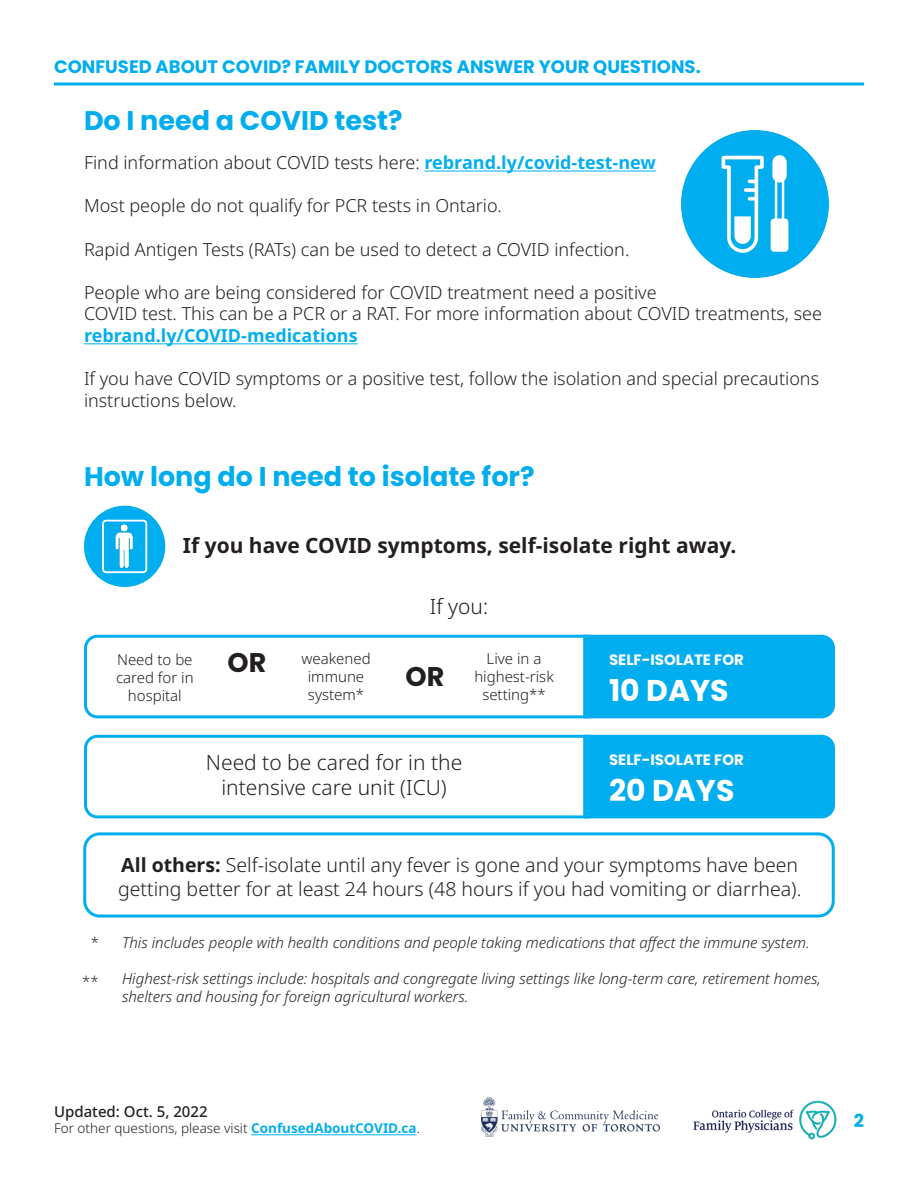
<style>
.page{position:relative;width:918px;height:1188px;background:#fff}
.page>*{position:absolute;margin:0;border:0;box-sizing:border-box;transform-origin:0 0}
.t1{font:700 30px "Poppins";color:#fff}
.subtitle{font:700 27px "Poppins";color:#00aeef}
.t2{font:700 27px "Poppins";color:#231f20}
.t3{font:300 21px/25.2px "Noto Sans";color:#231f20;text-align:center}
.t4{font:700 21px "Noto Sans";color:#231f20}
.t5{font:300 19.5px/23.4px "Noto Sans";color:#231f20}
.t6{font:300 18px/21.6px "Noto Sans";color:#231f20}
.t7{font:700 18px "Poppins";color:#00aeef}
.t8{font:italic 300 15px/18px "Noto Sans";color:#231f20}
.t9{font:300 15px/18px "Noto Sans";color:#231f20;text-align:center}
.t10{font:700 15px "Poppins";color:#fff}
.t11{font:500 15px "Noto Sans";color:#231f20}
.t12{font:300 13.5px "Noto Sans";color:#231f20}
.s1{font-weight:700;color:#00aeef}
.s2{font-weight:700}
</style>
<div class="page">
<svg style="left:54px;top:82px;width:810px;height:4px;background:#3fc2f2"></svg>
<hr style="left:251px;top:1134px;width:166px;height:1px;background:#00aeef">
<img style="left:481px;top:1098px;width:178px;height:39px">
<img style="left:693px;top:1100px;width:144px;height:40px">
<hr style="left:424px;top:171px;width:232px;height:1px;background:#00aeef">
<hr style="left:84px;top:343px;width:274px;height:1px;background:#00aeef">
<img style="left:682px;top:130px;width:147px;height:147px">
<div style="left:591px;top:634px;width:245px;height:85px;background:#00aeef"></div>
<svg style="left:84px;top:634px;width:507px;height:85px"></svg>
<div style="left:591px;top:734px;width:245px;height:85px;background:#00aeef"></div>
<svg style="left:84px;top:734px;width:507px;height:85px"></svg>
<div style="left:85px;top:507px;width:79px;height:79px;background:#00aeef;border-radius:50%"></div>
<div style="left:84px;top:506px;width:81px;height:81px;border:2px solid #00aeef;border-radius:50%"></div>
<img style="left:115px;top:524px;width:18px;height:44px">
<div style="left:102px;top:520px;width:45px;height:53px;border:2px solid #fff;border-radius:3px"></div>
<div style="left:83px;top:832px;width:752px;height:86px;border:3px solid #00aeef;border-radius:15px"></div>
<p class="t7" style="left:54px;top:56px;width:648px">CONFUSED ABOUT COVID? FAMILY DOCTORS ANSWER YOUR QUESTIONS.</p>
<p class="subtitle" style="left:84px;top:105px;width:320px">Do I need a COVID test?</p>
<p class="t6" style="left:84px;top:152px;width:573px">Find information about COVID tests here: <span class="s1">rebrand.ly/covid-test-new</span></p>
<p class="t6" style="left:84px;top:196px;width:420px">Most people do not qualify for PCR tests in Ontario.</p>
<p class="t6" style="left:84px;top:239px;width:547px">Rapid Antigen Tests (RATs) can be used to detect a COVID infection.</p>
<p class="t6" style="left:84px;top:282px;width:739px">People who are being considered for COVID treatment need a positive<br>COVID test. This can be a PCR or a RAT. For more information about COVID treatments, see <span class="s1">rebrand.ly/COVID-medications</span></p>
<p class="t6" style="left:84px;top:368px;width:737px">If you have COVID symptoms or a positive test, follow the isolation and special precautions instructions below.</p>
<p class="subtitle" style="left:84px;top:461px;width:452px">How long do I need to isolate for?</p>
<p class="t4" style="left:183px;top:531px;width:555px">If you have COVID symptoms, self-isolate right away.</p>
<p class="t3" style="left:430px;top:594px;width:60px">If you:</p>
<p class="t9" style="left:116px;top:651px;width:79px">Need to be cared for in hospital</p>
<p class="t9" style="left:301px;top:650px;width:71px">weakened</p>
<p class="t2" style="left:228px;top:647px;width:40px">OR</p>
<p class="t9" style="left:308px;top:668px;width:58px;text-align:left">immune system*</p>
<p class="t2" style="left:406px;top:661px;width:40px">OR</p>
<p class="t9" style="left:474px;top:650px;width:81px">Live in a highest-risk setting**</p>
<p class="t3" style="left:206px;top:750px;width:258px">Need to be cared for in the intensive care unit (ICU)</p>
<p class="t10" style="left:609px;top:651px;width:136px">SELF-ISOLATE FOR</p>
<p class="t1" style="left:609px;top:673px;width:121px">10 DAYS</p>
<p class="t10" style="left:609px;top:751px;width:136px">SELF-ISOLATE FOR</p>
<p class="t1" style="left:609px;top:773px;width:127px">20 DAYS</p>
<p class="t9" style="left:91px;top:933px;width:10px">*</p>
<p class="t9" style="left:82px;top:973px;width:18px">**</p>
<p class="t5" style="left:118px;top:854px;width:685px"><span class="s2">All others:</span> Self-isolate until any fever is gone and your symptoms have been getting better for at least 24 hours (48 hours if you had vomiting or diarrhea).</p>
<p class="t8" style="left:122px;top:933px;width:689px">This includes people with health conditions and people taking medications that affect the immune system.</p>
<p class="t8" style="left:122px;top:969px;width:700px">Highest-risk settings include: hospitals and congregate living settings like long-term care, retirement homes, shelters and housing for foreign agricultural workers.</p>
<p class="t11" style="left:54px;top:1101px;width:155px">Updated: Oct. 5, 2022</p>
<p class="t12" style="left:54px;top:1119px;width:367px">For other questions, please visit <span class="s1">ConfusedAboutCOVID.ca</span>.</p>
<p class="t7" style="left:854px;top:1111px;width:12px">2</p>
</div>
